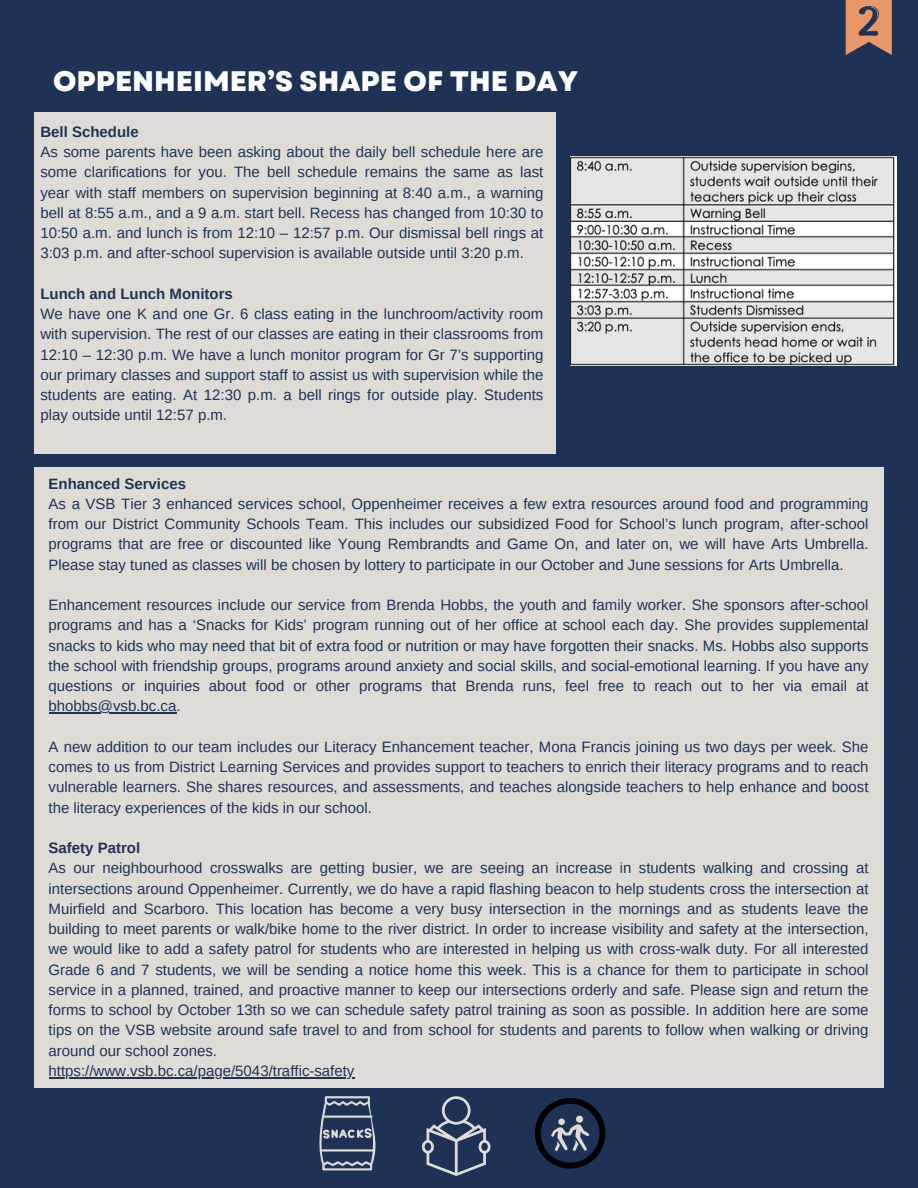
<style>
.page{position:relative;width:918px;height:1188px;background:#1e3256}
.page>*{position:absolute;margin:0;border:0;box-sizing:border-box;transform-origin:0 0}
.t1{font:800 28.2px "Garet";color:#fff}
.t2{font:15px/20.2px "Arimo";color:#1e3256;text-align:justify}
.t3{font:700 15px "Arimo";color:#1e3256}
</style>
<div class="page">
<div style="left:34px;top:112px;width:522px;height:342px;background:#dfdcd8"></div>
<img style="left:570px;top:156px;width:327px;height:209px">
<div style="left:34px;top:467px;width:850px;height:621px;background:#dfdcd8"></div>
<hr style="left:49px;top:713px;width:127px;height:1px;background:#1e3256">
<hr style="left:49px;top:1077px;width:305px;height:1px;background:#1e3256">
<svg style="left:319px;top:1096px;width:57px;height:74px"></svg>
<svg style="left:422px;top:1096px;width:69px;height:80px"></svg>
<div style="left:535px;top:1098px;width:70px;height:71px;border:6px solid #000;border-radius:50%"></div>
<svg style="left:551px;top:1116px;width:38px;height:35px"></svg>
<svg style="left:846px;top:0;width:46px;height:55px"></svg>
<p class="t1" style="left:53px;top:61px;width:526px">OPPENHEIMER’S SHAPE OF THE DAY</p>
<p class="t3" style="left:40px;top:123px;width:100px">Bell Schedule</p>
<p class="t2" style="left:40px;top:142px;width:505px">As some parents have been asking about the daily bell schedule here are some clarifications for you. The bell schedule remains the same as last year with staff members on supervision beginning at 8:40 a.m., a warning bell at 8:55 a.m., and a 9 a.m. start bell. Recess has changed from 10:30 to 10:50 a.m. and lunch is from 12:10 – 12:57 p.m. Our dismissal bell rings at 3:03 p.m. and after-school supervision is available outside until 3:20 p.m.</p>
<p class="t3" style="left:40px;top:285px;width:194px">Lunch and Lunch Monitors</p>
<p class="t2" style="left:40px;top:304px;width:505px">We have one K and one Gr. 6 class eating in the lunchroom/activity room with supervision. The rest of our classes are eating in their classrooms from 12:10 – 12:30 p.m. We have a lunch monitor program for Gr 7’s supporting our primary classes and support staff to assist us with supervision while the students are eating. At 12:30 p.m. a bell rings for outside play. Students play outside until 12:57 p.m.</p>
<p class="t3" style="left:49px;top:475px;width:139px">Enhanced Services</p>
<p class="t2" style="left:49px;top:494px;width:821px">As a VSB Tier 3 enhanced services school, Oppenheimer receives a few extra resources around food and programming from our District Community Schools Team. This includes our subsidized Food for School’s lunch program, after-school programs that are free or discounted like Young Rembrandts and Game On, and later on, we will have Arts Umbrella.<br>Please stay tuned as classes will be chosen by lottery to participate in our October and June sessions for Arts Umbrella.</p>
<p class="t2" style="left:49px;top:595px;width:821px">Enhancement resources include our service from Brenda Hobbs, the youth and family worker. She sponsors after-school programs and has a ‘Snacks for Kids’ program running out of her office at school each day. She provides supplemental snacks to kids who may need that bit of extra food or nutrition or may have forgotten their snacks. Ms. Hobbs also supports the school with friendship groups, programs around anxiety and social skills, and social-emotional learning. If you have any questions or inquiries about food or other programs that Brenda runs, feel free to reach out to her via email at bhobbs@vsb.bc.ca.</p>
<p class="t2" style="left:49px;top:737px;width:821px">A new addition to our team includes our Literacy Enhancement teacher, Mona Francis joining us two days per week. She comes to us from District Learning Services and provides support to teachers to enrich their literacy programs and to reach vulnerable learners. She shares resources, and assessments, and teaches alongside teachers to help enhance and boost the literacy experiences of the kids in our school.</p>
<p class="t3" style="left:49px;top:840px;width:93px">Safety Patrol</p>
<p class="t2" style="left:49px;top:858px;width:821px">As our neighbourhood crosswalks are getting busier, we are seeing an increase in students walking and crossing at intersections around Oppenheimer. Currently, we do have a rapid flashing beacon to help students cross the intersection at Muirfield and Scarboro. This location has become a very busy intersection in the mornings and as students leave the building to meet parents or walk/bike home to the river district. In order to increase visibility and safety at the intersection, we would like to add a safety patrol for students who are interested in helping us with cross-walk duty. For all interested Grade 6 and 7 students, we will be sending a notice home this week. This is a chance for them to participate in school service in a planned, trained, and proactive manner to keep our intersections orderly and safe. Please sign and return the forms to school by October 13th so we can schedule safety patrol training as soon as possible. In addition here are some tips on the VSB website around safe travel to and from school for students and parents to follow when walking or driving around our school zones.</p>
<p class="t2" style="left:49px;top:1061px;width:307px">https://www.vsb.bc.ca/page/5043/traffic-safety</p>
</div>
